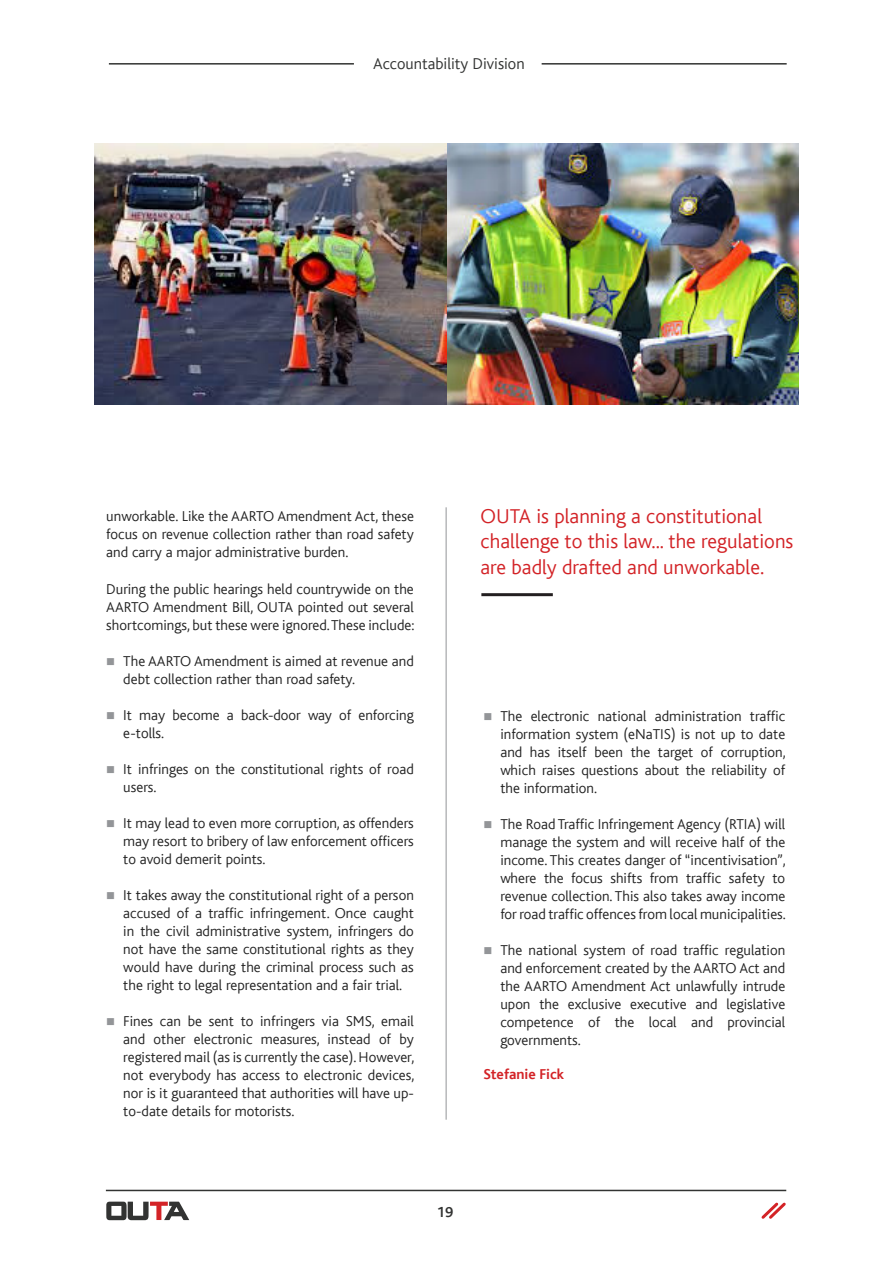
<style>
.page{position:relative;width:893px;height:1263px;background:#fff}
.page>*{position:absolute;margin:0;border:0;box-sizing:border-box;transform-origin:0 0}
.t1{font:300 21px/25.2px "Sasol Bliss";color:#d32327}
.t2{font:300 16.5px "Sasol Bliss";color:#323332}
.t3{font:300 15px/18px "Sasol Bliss";color:#222;text-align:justify}
.t4{font:700 15px "Sasol Bliss";color:#d32327}
.t5{font:700 15px "Sasol Bliss";color:#323332}
.s1{color:#939598}
</style>
<div class="page">
<hr style="left:109px;top:63px;width:245px;height:2px;background:#323332">
<hr style="left:542px;top:63px;width:245px;height:2px;background:#323332">
<hr style="left:106px;top:1190px;width:680px;height:1px;background:#323332">
<svg style="left:106px;top:1201px;width:83px;height:19px"></svg>
<svg style="left:761px;top:1202px;width:25px;height:17px"></svg>
<hr style="left:446px;top:507px;width:1px;height:613px;background:#939598">
<hr style="left:481px;top:593px;width:72px;height:3px;background:#231f20">
<img style="left:95px;top:144px;width:703px;height:261px">
<p class="t2" style="left:373px;top:55px;width:153px">Accountability Division</p>
<p class="t3" style="left:106px;top:508px;width:309px">unworkable. Like the AARTO Amendment Act, these focus on revenue collection rather than road safety and carry a major administrative burden.</p>
<p class="t3" style="left:106px;top:580px;width:310px">During the public hearings held countrywide on the AARTO Amendment Bill, OUTA pointed out several shortcomings, but these were ignored. These include:</p>
<p class="t3" style="left:123px;top:652px;width:292px;text-indent:-17px"><span class="s1">■</span> The AARTO Amendment is aimed at revenue and debt collection rather than road safety.</p>
<p class="t3" style="left:123px;top:706px;width:292px;text-indent:-17px"><span class="s1">■</span> It may become a back-door way of enforcing e-tolls.</p>
<p class="t3" style="left:123px;top:760px;width:292px;text-indent:-17px"><span class="s1">■</span> It infringes on the constitutional rights of road users.</p>
<p class="t3" style="left:123px;top:814px;width:292px;text-indent:-17px"><span class="s1">■</span> It may lead to even more corruption, as offenders may resort to bribery of law enforcement officers to avoid demerit points.</p>
<p class="t3" style="left:123px;top:886px;width:292px;text-indent:-17px"><span class="s1">■</span> It takes away the constitutional right of a person accused of a traffic infringement. Once caught in the civil administrative system, infringers do not have the same constitutional rights as they would have during the criminal process such as the right to legal representation and a fair trial.</p>
<p class="t3" style="left:123px;top:1012px;width:293px;text-indent:-17px"><span class="s1">■</span> Fines can be sent to infringers via SMS, email and other electronic measures, instead of by registered mail (as is currently the case). However, not everybody has access to electronic devices, nor is it guaranteed that authorities will have up&shy;to-date details for motorists.</p>
<p class="t1" style="left:480px;top:504px;width:314px">OUTA is planning a constitutional challenge to this law... the regulations are badly drafted and unworkable.</p>
<p class="t3" style="left:500px;top:707px;width:287px;text-indent:-17px"><span class="s1">■</span> The electronic national administration traffic information system (eNaTIS) is not up to date and has itself been the target of corruption, which raises questions about the reliability of the information.</p>
<p class="t3" style="left:500px;top:815px;width:287px;text-indent:-17px"><span class="s1">■</span> The Road Traffic Infringement Agency (RTIA) will manage the system and will receive half of the income. This creates danger of “incentivisation”, where the focus shifts from traffic safety to revenue collection. This also takes away income for road traffic offences from local municipalities.</p>
<p class="t3" style="left:500px;top:941px;width:286px;text-indent:-17px"><span class="s1">■</span> The national system of road traffic regulation and enforcement created by the AARTO Act and the AARTO Amendment Act unlawfully intrude upon the exclusive executive and legislative competence of the local and provincial governments.</p>
<p class="t4" style="left:483px;top:1067px;width:82px">Stefanie Fick</p>
<p class="t5" style="left:437px;top:1204px;width:18px">19</p>
</div>
